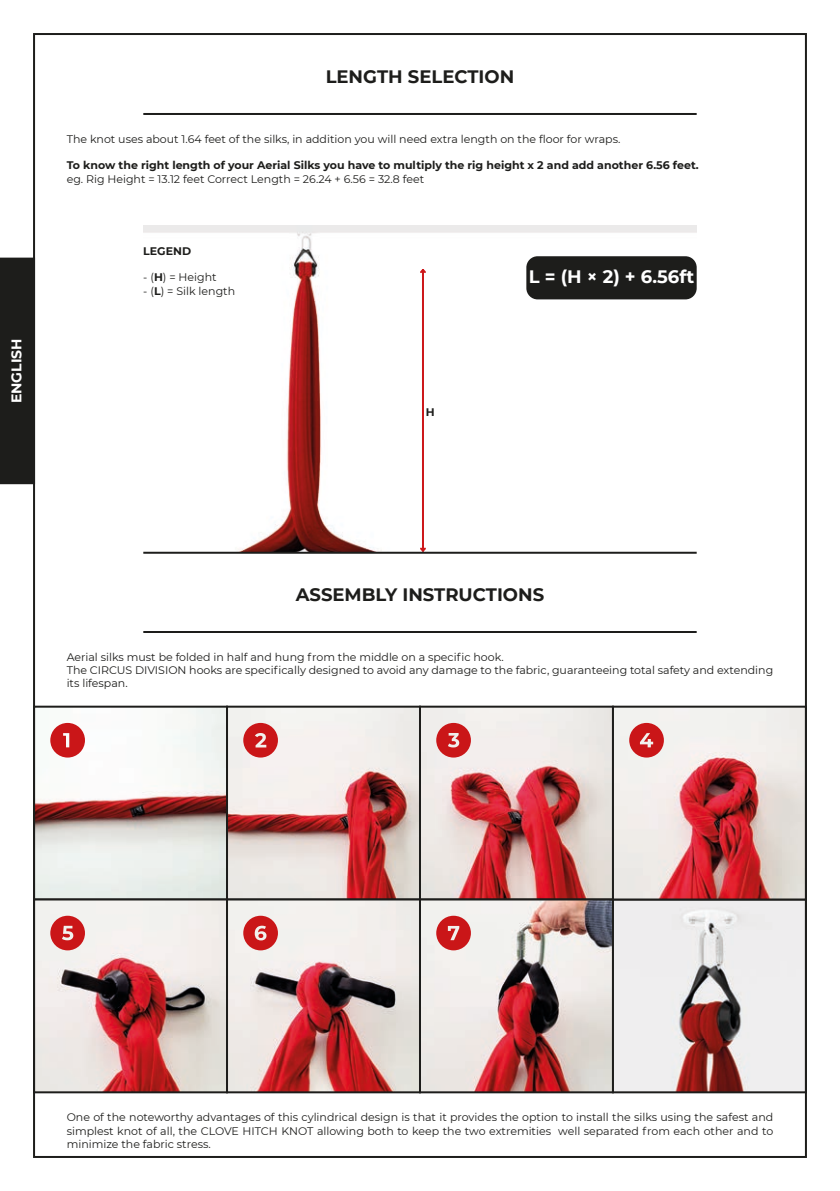
<style>
.page{position:relative;width:840px;height:1191px;background:#fff}
.page>*{position:absolute;margin:0;border:0;box-sizing:border-box;transform-origin:0 0}
.t1{font:700 18px "Montserrat";color:#1d1d1b}
.t2{font:700 18px "Montserrat";color:#fff}
.t3{font:700 14px "Montserrat";color:#fff}
.t4{font:11px/13.2px "Montserrat";color:#1d1d1b}
.t5{font:700 11px "Montserrat";color:#1d1d1b}
.s1{font-weight:700}
</style>
<div class="page">
<hr style="left:143px;top:113px;width:553px;height:2px;background:#1d1d1b">
<div style="left:0;top:258px;width:33px;height:226px;background:#1d1d1b"></div>
<img style="left:143px;top:225px;width:553px;height:327px">
<svg style="left:418px;top:267px;width:9px;height:285px"></svg>
<img style="left:36px;top:708px;width:767px;height:382px">
<div style="left:33px;top:705px;width:195px;height:195px;border:2px solid #1d1d1b"></div>
<div style="left:33px;top:898px;width:195px;height:195px;border:2px solid #1d1d1b"></div>
<div style="left:226px;top:705px;width:195px;height:195px;border:2px solid #1d1d1b"></div>
<div style="left:226px;top:898px;width:195px;height:195px;border:2px solid #1d1d1b"></div>
<div style="left:419px;top:705px;width:194px;height:195px;border:2px solid #1d1d1b"></div>
<div style="left:419px;top:898px;width:194px;height:195px;border:2px solid #1d1d1b"></div>
<div style="left:611px;top:898px;width:195px;height:195px;border:2px solid #1d1d1b"></div>
<div style="left:611px;top:705px;width:195px;height:195px;border:2px solid #1d1d1b"></div>
<svg style="left:50px;top:723px;width:35px;height:34px"></svg>
<svg style="left:243px;top:723px;width:35px;height:34px"></svg>
<svg style="left:436px;top:723px;width:34px;height:34px"></svg>
<svg style="left:629px;top:723px;width:34px;height:34px"></svg>
<svg style="left:50px;top:915px;width:35px;height:35px"></svg>
<svg style="left:243px;top:915px;width:35px;height:35px"></svg>
<svg style="left:436px;top:915px;width:34px;height:35px"></svg>
<hr style="left:143px;top:631px;width:553px;height:2px;background:#1d1d1b">
<hr style="left:143px;top:552px;width:553px;height:2px;background:#1d1d1b">
<div style="left:526px;top:256px;width:170px;height:43px;background:#1d1d1b;border-radius:11px"></div>
<p class="t3" style="left:6px;top:403px;width:66px;rotate:-90deg">ENGLISH</p>
<p class="t1" style="left:325px;top:64px;width:190px">LENGTH SELECTION</p>
<p class="t4" style="left:67px;top:132px;width:555px">The knot uses about 1.64 feet of the silks, in addition you will need extra length on the floor for wraps.</p>
<p class="t5" style="left:67px;top:157px;width:633px">To know the right length of your Aerial Silks you have to multiply the rig height x 2 and add another 6.56 feet.</p>
<p class="t4" style="left:67px;top:172px;width:359px">eg. Rig Height = 13.12 feet Correct Length = 26.24 + 6.56 = 32.8 feet</p>
<p class="t5" style="left:143px;top:243px;width:49px">LEGEND</p>
<p class="t4" style="left:143px;top:270px;width:75px">- (<span class="s1">H</span>) = Height</p>
<p class="t4" style="left:143px;top:284px;width:93px">- (<span class="s1">L</span>) = Silk length</p>
<p class="t5" style="left:425px;top:404px;width:10px">H</p>
<p class="t2" style="left:528px;top:264px;width:167px">L = (H × 2) + 6.56ft</p>
<p class="t1" style="left:295px;top:581px;width:250px">ASSEMBLY INSTRUCTIONS</p>
<p class="t4" style="left:67px;top:650px;width:438px">Aerial silks must be folded in half and hung from the middle on a specific hook.</p>
<p class="t4" style="left:67px;top:663px;width:707px">The CIRCUS DIVISION hooks are specifically designed to avoid any damage to the fabric, guaranteeing total safety and extending its lifespan.</p>
<p class="t4" style="left:67px;top:1110px;width:707px;text-align:justify">One of the noteworthy advantages of this cylindrical design is that it provides the option to install the silks using the safest and simplest knot of all, the CLOVE HITCH KNOT allowing both to keep the two extremities well separated from each other and to minimize the fabric stress.</p>
</div>
